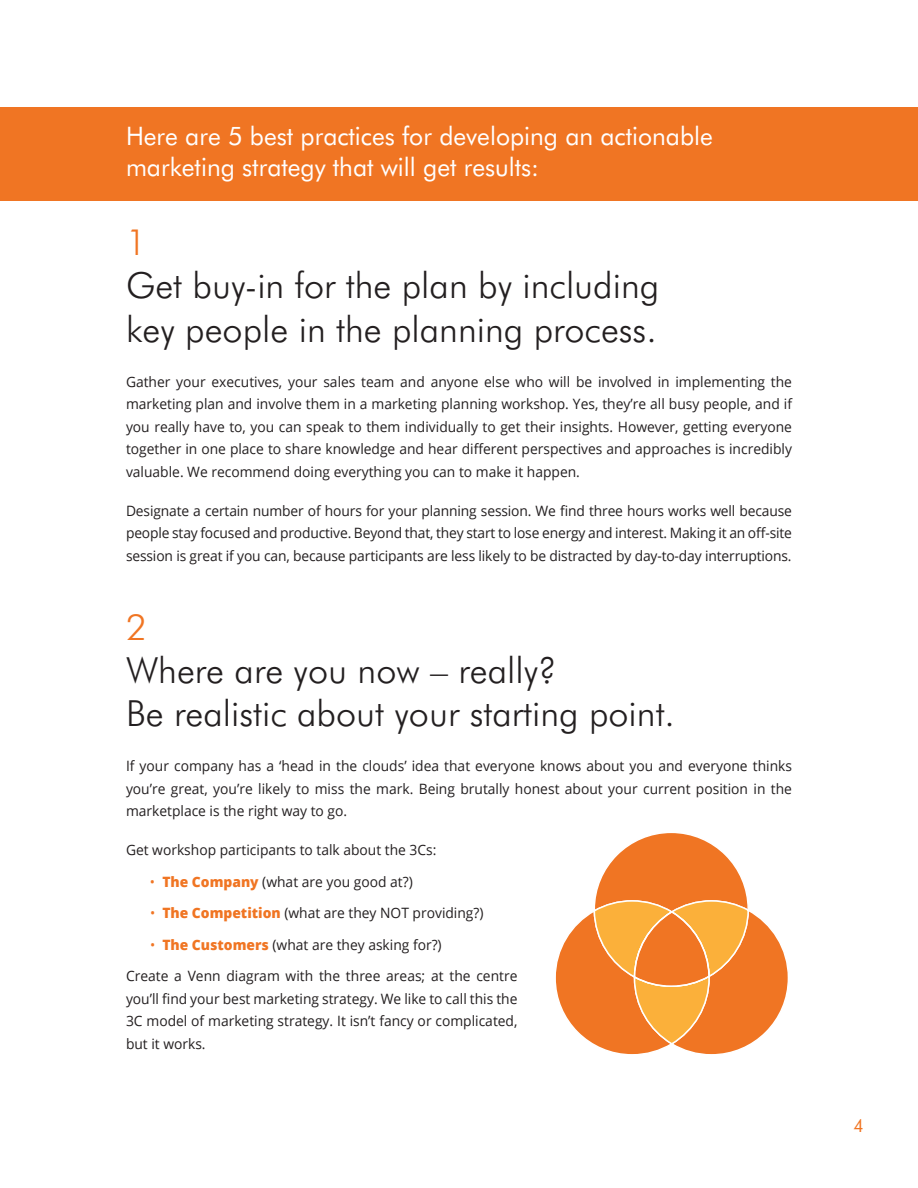
<style>
.page{position:relative;width:918px;height:1188px;background:#fff}
.page>*{position:absolute;margin:0;border:0;box-sizing:border-box;transform-origin:0 0}
.t1{font:300 36px/43.2px "Futura BT";color:#231f20}
.t2{font:300 36px "Futura BT";color:#f07523}
.t3{font:25.5px/30.6px "Futura BT";color:#fff}
.t4{font:18px "Futura BT";color:#f07523}
.t5{font:14.25px/22.5px "Open Sans";color:#231f20;text-align:justify}
.s1{color:#f07523}
.s2{font-weight:800;color:#f07523}
</style>
<div class="page">
<div style="left:0;top:107px;width:918px;height:94px;background:#f07523"></div>
<svg style="left:555px;top:833px;width:233px;height:222px"></svg>
<h2 class="t3" style="left:126px;top:121px;width:588px">Here are 5 best practices for developing an actionable marketing strategy that will get results:</h2>
<h1 class="t2" style="left:126px;top:221px;width:22px">1</h1>
<h1 class="t1" style="left:126px;top:264px;width:535px">Get buy-in for the plan by including key people in the planning process.</h1>
<p class="t5" style="left:126px;top:370px;width:668px">Gather your executives, your sales team and anyone else who will be involved in implementing the marketing plan and involve them in a marketing planning workshop. Yes, they’re all busy people, and if you really have to, you can speak to them individually to get their insights. However, getting everyone together in one place to share knowledge and hear different perspectives and approaches is incredibly valuable. We recommend doing everything you can to make it happen.</p>
<p class="t5" style="left:126px;top:499px;width:668px">Designate a certain number of hours for your planning session. We find three hours works well because people stay focused and productive. Beyond that, they start to lose energy and interest. Making it an off-site session is great if you can, because participants are less likely to be distracted by day-to-day interruptions.</p>
<h1 class="t2" style="left:126px;top:605px;width:22px">2</h1>
<h1 class="t1" style="left:126px;top:648px;width:550px">Where are you now – really?<br>Be realistic about your starting point.</h1>
<p class="t5" style="left:126px;top:754px;width:668px">If your company has a ‘head in the clouds’ idea that everyone knows about you and everyone thinks you’re great, you’re likely to miss the mark. Being brutally honest about your current position in the marketplace is the right way to go.</p>
<p class="t5" style="left:126px;top:838px;width:312px">Get workshop participants to talk about the 3Cs:</p>
<p class="t5" style="left:150px;top:870px;width:264px"><span class="s1">•</span> <span class="s2">The Company</span> (what are you good at?)</p>
<p class="t5" style="left:150px;top:902px;width:335px"><span class="s1">•</span> <span class="s2">The Competition</span> (what are they NOT providing?)</p>
<p class="t5" style="left:150px;top:933px;width:293px"><span class="s1">•</span> <span class="s2">The Customers</span> (what are they asking for?)</p>
<p class="t5" style="left:126px;top:965px;width:393px">Create a Venn diagram with the three areas; at the centre you’ll find your best marketing strategy. We like to call this the 3C model of marketing strategy. It isn’t fancy or complicated, but it works.</p>
<p class="t4" style="left:853px;top:1115px;width:12px">4</p>
</div>
